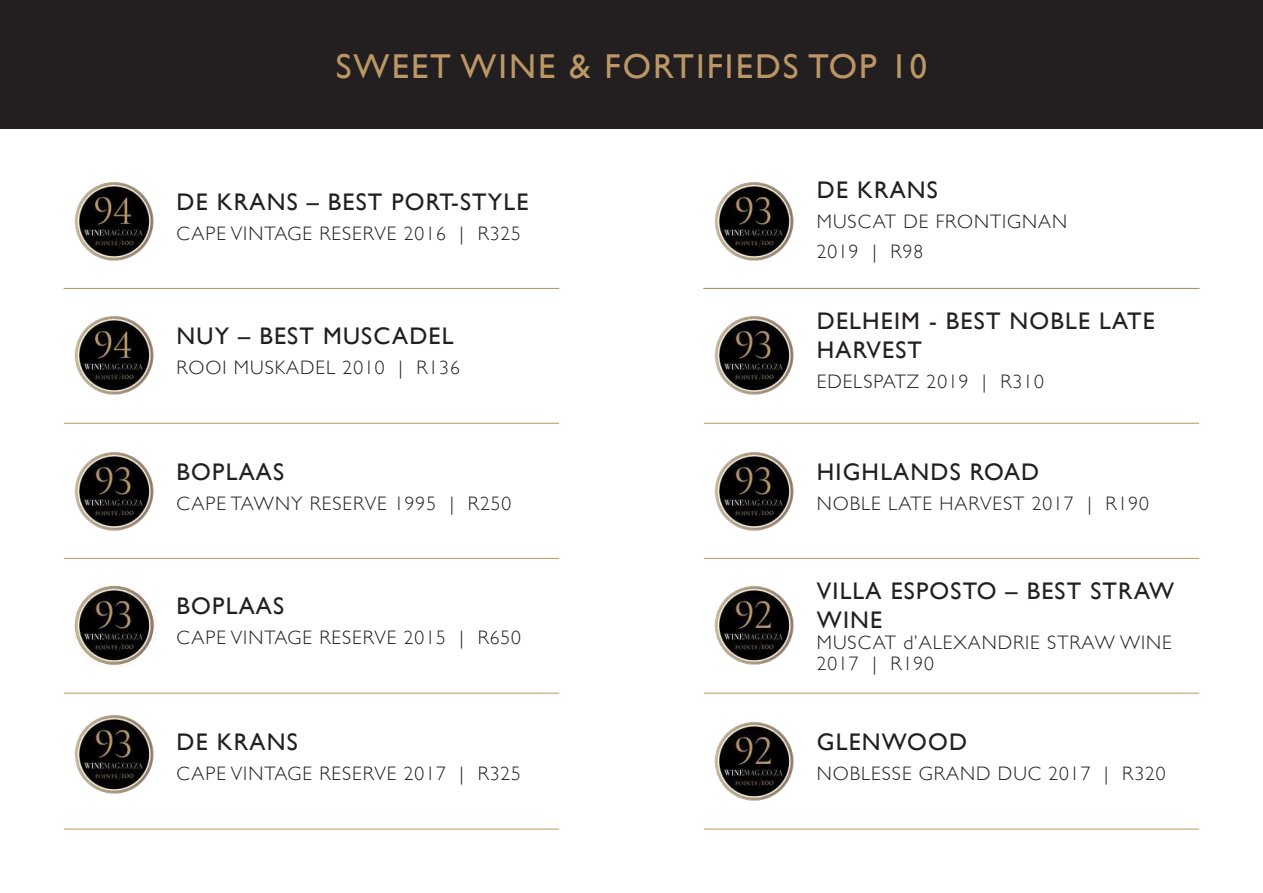
<style>
.page{position:relative;width:1263px;height:893px;background:#fff}
.page>*{position:absolute;margin:0;border:0;box-sizing:border-box;transform-origin:0 0}
.t1{font:34.5px "Gill Sans";letter-spacing:.06em;color:#ba9765}
.t2{font:24px/28.8px "Gill Sans";letter-spacing:.05em;color:#231f20}
.t3{font:300 19.5px/30px "Gill Sans";letter-spacing:.05em;color:#231f20}
</style>
<div class="page">
<div style="left:0;top:0;width:1263px;height:128px;background:#231f20"></div>
<hr style="left:64px;top:288px;width:495px;height:1px;background:#ba9765">
<hr style="left:64px;top:423px;width:495px;height:1px;background:#ba9765">
<hr style="left:704px;top:288px;width:495px;height:1px;background:#ba9765">
<hr style="left:704px;top:423px;width:495px;height:1px;background:#ba9765">
<img style="left:74px;top:182px;width:80px;height:79px">
<img style="left:714px;top:182px;width:80px;height:79px">
<img style="left:74px;top:316px;width:80px;height:79px">
<img style="left:714px;top:316px;width:80px;height:79px">
<hr style="left:64px;top:558px;width:495px;height:1px;background:#ba9765">
<hr style="left:64px;top:693px;width:495px;height:1px;background:#ba9765">
<hr style="left:704px;top:558px;width:495px;height:1px;background:#ba9765">
<hr style="left:704px;top:693px;width:495px;height:1px;background:#ba9765">
<img style="left:74px;top:452px;width:80px;height:79px">
<img style="left:714px;top:452px;width:80px;height:79px">
<img style="left:74px;top:585px;width:82px;height:81px">
<img style="left:714px;top:586px;width:80px;height:79px">
<hr style="left:704px;top:829px;width:495px;height:1px;background:#ba9765">
<img style="left:74px;top:715px;width:80px;height:79px">
<img style="left:714px;top:722px;width:80px;height:79px">
<hr style="left:64px;top:829px;width:495px;height:1px;background:#ba9765">
<h1 class="t1" style="left:336px;top:52px;width:593px">SWEET WINE &amp; FORTIFIEDS TOP 10</h1>
<p class="t2" style="left:177px;top:190px;width:353px">DE KRANS – BEST PORT-STYLE</p>
<p class="t3" style="left:177px;top:218px;width:346px">CAPE VINTAGE RESERVE 2016 | R325</p>
<p class="t2" style="left:177px;top:324px;width:278px">NUY – BEST MUSCADEL</p>
<p class="t3" style="left:177px;top:352px;width:285px">ROOI MUSKADEL 2010 | R136</p>
<p class="t2" style="left:177px;top:459px;width:109px">BOPLAAS</p>
<p class="t3" style="left:177px;top:488px;width:336px">CAPE TAWNY RESERVE 1995 | R250</p>
<p class="t2" style="left:177px;top:593px;width:109px">BOPLAAS</p>
<p class="t3" style="left:177px;top:622px;width:346px">CAPE VINTAGE RESERVE 2015 | R650</p>
<p class="t2" style="left:177px;top:729px;width:123px">DE KRANS</p>
<p class="t3" style="left:177px;top:758px;width:346px">CAPE VINTAGE RESERVE 2017 | R325</p>
<p class="t2" style="left:817px;top:178px;width:123px">DE KRANS</p>
<p class="t3" style="left:817px;top:206px;width:252px">MUSCAT DE FRONTIGNAN<br>2019 | R98</p>
<p class="t2" style="left:817px;top:309px;width:339px">DELHEIM - BEST NOBLE LATE<br>HARVEST</p>
<p class="t3" style="left:817px;top:366px;width:228px">EDELSPATZ 2019 | R310</p>
<p class="t2" style="left:817px;top:459px;width:224px">HIGHLANDS ROAD</p>
<p class="t3" style="left:817px;top:488px;width:334px">NOBLE LATE HARVEST 2017 | R190</p>
<p class="t2" style="left:817px;top:578px;width:359px">VILLA ESPOSTO – BEST STRAW<br>WINE</p>
<p class="t3" style="left:817px;top:633px;width:357px;line-height:21px">MUSCAT d’ALEXANDRIE STRAW WINE<br>2017 | R190</p>
<p class="t2" style="left:817px;top:729px;width:152px">GLENWOOD</p>
<p class="t3" style="left:817px;top:758px;width:350px">NOBLESSE GRAND DUC 2017 | R320</p>
</div>
